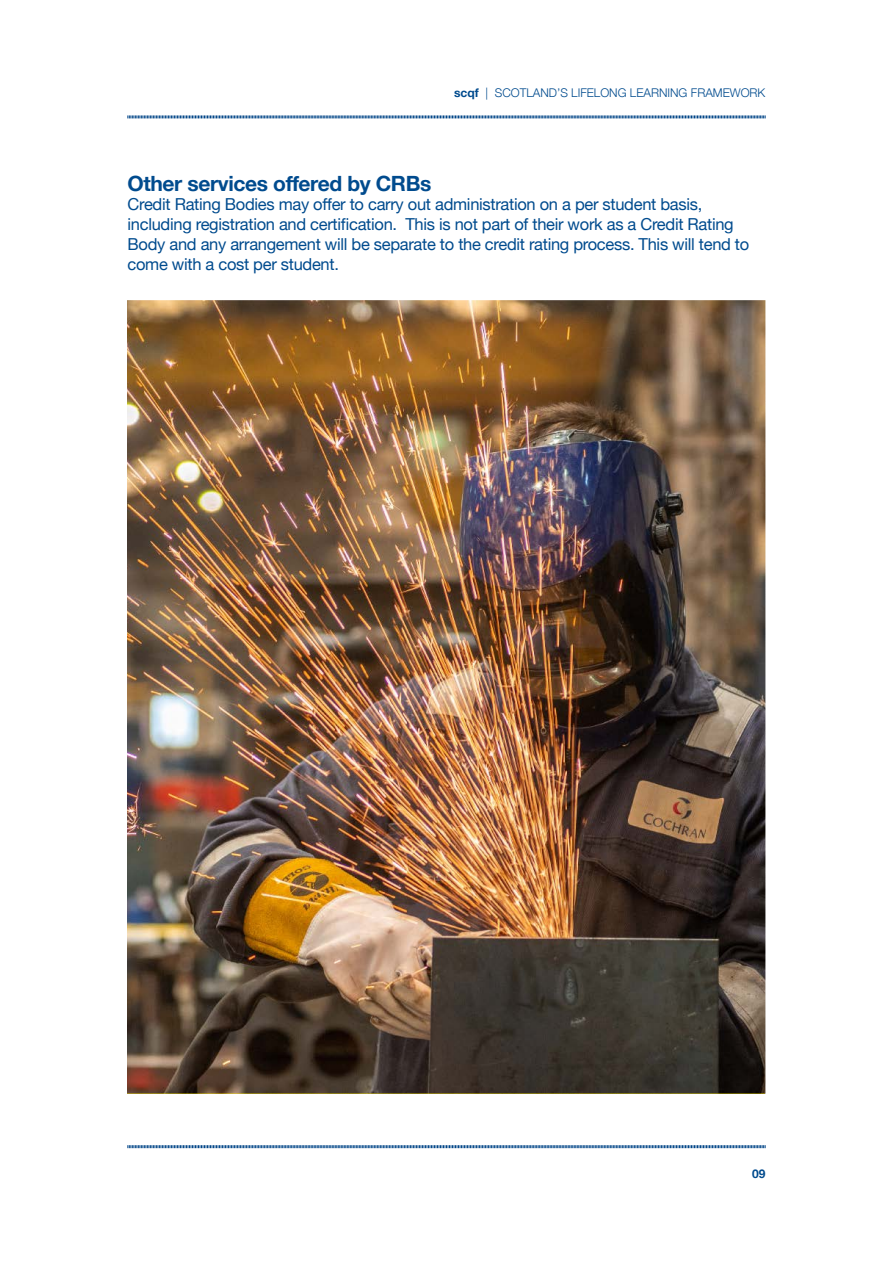
<style>
.page{position:relative;width:893px;height:1263px;background:#fff}
.page>*{position:absolute;margin:0;border:0;box-sizing:border-box;transform-origin:0 0}
.Normal__Web{font:700 21px "Helvetica Neue";letter-spacing:-.02em;color:#004b8e}
.Normal__Web-2{font:16.5px/19.8px "Helvetica Neue";letter-spacing:-.02em;color:#004b8e}
.t1{font:300 12px "Helvetica Neue";color:#004b8e}
.t2{font:700 12px "Helvetica Neue";color:#004b8e}
.s1{font-weight:700}
</style>
<div class="page">
<img style="left:128px;top:301px;width:637px;height:792px">
<svg style="left:127px;top:115px;width:639px;height:4px;background:#7fa1c2"></svg>
<svg style="left:127px;top:1145px;width:639px;height:4px;background:#7fa1c2"></svg>
<p class="t1" style="left:454px;top:83px;width:313px"><span class="s1">scqf</span> | SCOTLAND’S LIFELONG LEARNING FRAMEWORK</p>
<p class="Normal__Web" style="left:128px;top:167px;width:305px">Other services offered by CRBs</p>
<p class="Normal__Web-2" style="left:128px;top:196px;width:623px">Credit Rating Bodies may offer to carry out administration on a per student basis, including registration and certification. This is not part of their work as a Credit Rating Body and any arrangement will be separate to the credit rating process. This will tend to come with a cost per student.</p>
<p class="t2" style="left:752px;top:1164px;width:15px">09</p>
</div>
